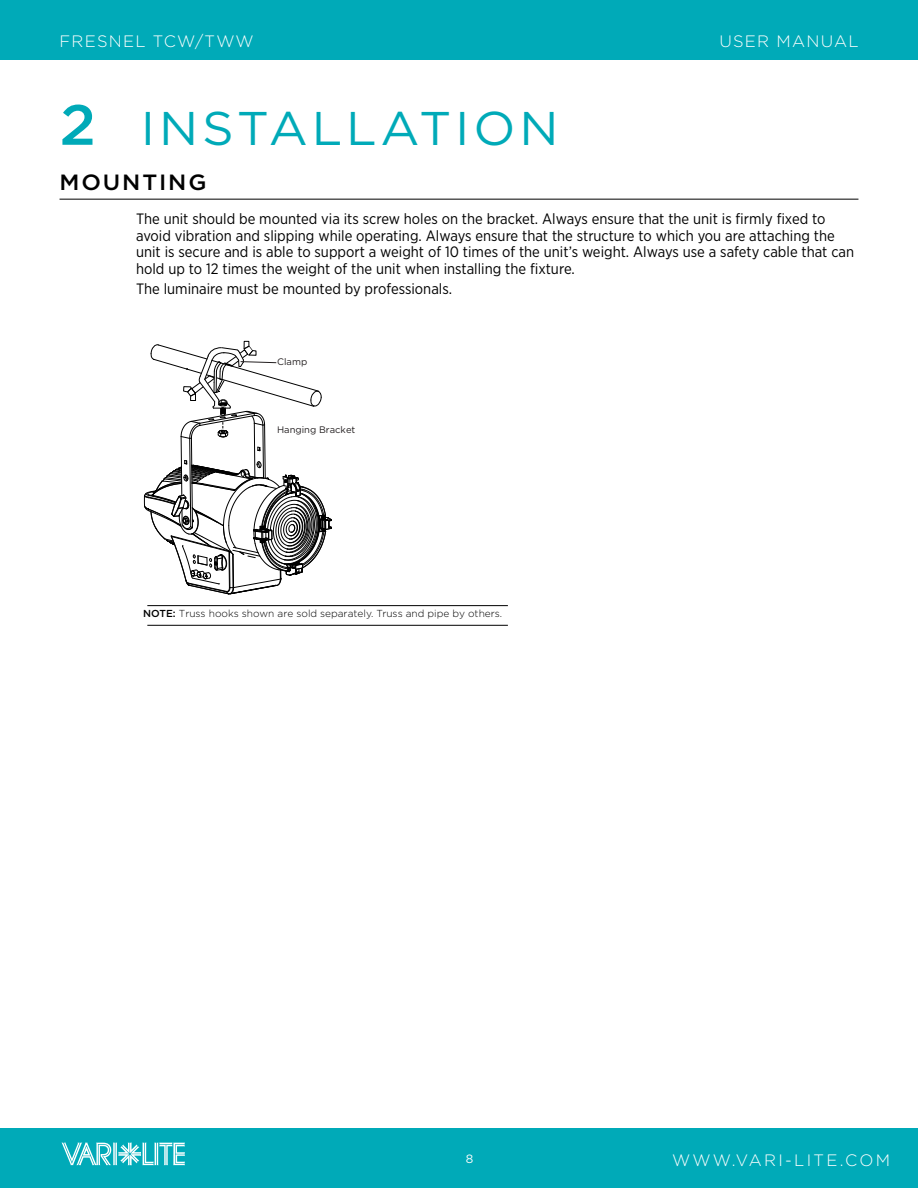
<style>
.page{position:relative;width:918px;height:1188px;background:#fff}
.page>*{position:absolute;margin:0;border:0;box-sizing:border-box;transform-origin:0 0}
.t1{font:500 56.7px "Gotham";color:#00aab8;scale:1.05 1}
.Chapter_title{font:47.25px "Gotham";letter-spacing:.08em;color:#00aab8;scale:1.05 1}
.HEADING_1{font:500 22.05px "Gotham";letter-spacing:.08em;color:#000;scale:1.05 1}
.t2{font:300 16.5px "Gotham";letter-spacing:.075em;color:#fff}
.t3{font:300 16.5px "Gotham";letter-spacing:.13em;color:#fff}
.Body{font:15px/16.5px "Gotham Narrow";color:#000}
.t4{font:12px "Gotham";color:#fff}
.t5{font:300 10.2px "Gotham";color:#000}
.t6{font:9.45px "Gotham";color:#231f20}
.s1{font-weight:500}
</style>
<div class="page">
<div style="left:0;top:1128px;width:918px;height:60px;background:#00aab8"></div>
<div style="left:0;top:0;width:918px;height:60px;background:#00aab8"></div>
<svg style="left:61px;top:1142px;width:124px;height:23px"></svg>
<hr style="left:60px;top:199px;width:798px;height:1px;background:#000">
<hr style="left:147px;top:605px;width:361px;height:1px;background:#000">
<hr style="left:147px;top:625px;width:361px;height:1px;background:#000">
<svg style="left:144px;top:341px;width:188px;height:285px"></svg>
<p class="t2" style="left:60px;top:31px;width:196px">FRESNEL TCW/TWW</p>
<p class="t2" style="left:719px;top:31px;width:141px">User Manual</p>
<p class="t1" style="left:60px;top:88px;width:36px">2</p>
<p class="Chapter_title" style="left:141px;top:98px;width:158px">INSTALLA</p>
<p class="Chapter_title" style="left:419px;top:98px;width:125px">TION</p>
<p class="HEADING_1" style="left:60px;top:168px;width:141px">MOUNTING</p>
<p class="Body" style="left:136px;top:210px;width:720px">The unit should be mounted via its screw holes on the bracket. Always ensure that the unit is firmly fixed to avoid vibration and slipping while operating. Always ensure that the structure to which you are attaching the unit is secure and is able to support a weight of 10 times of the unit’s weight. Always use a safety cable that can hold up to 12 times the weight of the unit when installing the fixture.</p>
<p class="Body" style="left:136px;top:280px;width:318px">The luminaire must be mounted by professionals.</p>
<p class="t6" style="left:277px;top:355px;width:32px">Clamp</p>
<p class="t6" style="left:277px;top:424px;width:80px">Hanging Bracket</p>
<p class="t5" style="left:143px;top:607px;width:361px"><span class="s1">NOTE:</span> Truss hooks shown are sold separately. Truss and pipe by others.</p>
<p class="t4" style="left:466px;top:1152px;width:9px">8</p>
<p class="t3" style="left:672px;top:1150px;width:219px">WWW.VARI-LITE.COM</p>
</div>
